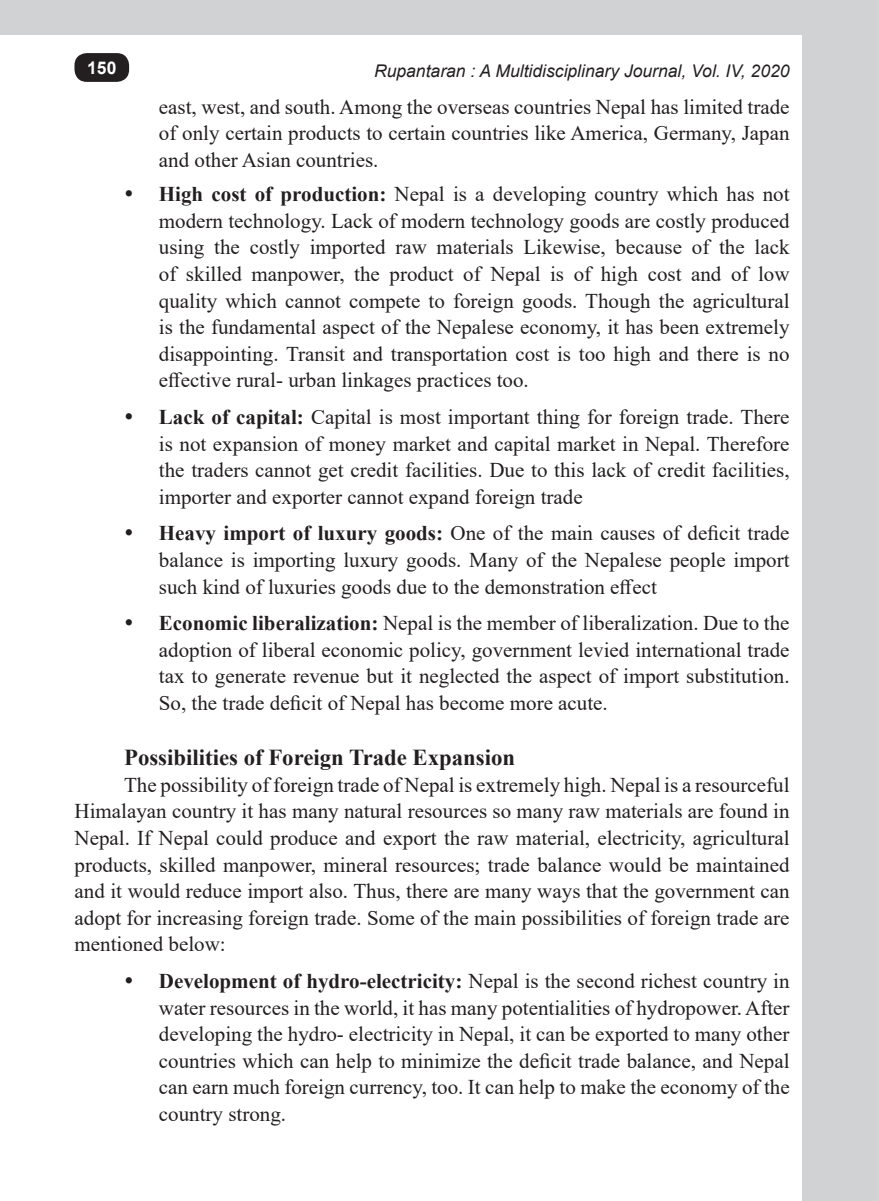
<style>
.page{position:relative;width:879px;height:1201px;background:#fff}
.page>*{position:absolute;margin:0;border:0;box-sizing:border-box;transform-origin:0 0}
.No_Spacing{font:700 22.75px "Times New Roman";color:#231f20}
.No_Spacing-2{font:21px/26.6px "Times New Roman";color:#231f20;text-align:justify}
.t1{font:italic 17.5px "Arial";color:#231f20}
.t2{font:700 17.5px "Arial";color:#fff}
.s1{font-weight:700}
</style>
<div class="page">
<div style="left:801px;top:0;width:77px;height:1200px;background:#d1d2d4"></div>
<div style="left:0;top:0;width:801px;height:35px;background:#d1d2d4"></div>
<div style="left:74px;top:53px;width:55px;height:29px;background:#231f20;border-radius:12px"></div>
<p class="t2" style="left:87px;top:56px;width:31px">150</p>
<p class="t1" style="left:374px;top:59px;width:417px">Rupantaran : A Multidisciplinary Journal, Vol. IV, 2020</p>
<p class="No_Spacing-2" style="left:159px;top:93px;width:632px">east, west, and south. Among the overseas countries Nepal has limited trade of only certain products to certain countries like America, Germany, Japan and other Asian countries.</p>
<p class="No_Spacing-2" style="left:159px;top:180px;width:632px;text-indent:-35px">• <span class="s1">High cost of production:</span> Nepal is a developing country which has not modern technology. Lack of modern technology goods are costly produced using the costly imported raw materials Likewise, because of the lack of skilled manpower, the product of Nepal is of high cost and of low quality which cannot compete to foreign goods. Though the agricultural is the fundamental aspect of the Nepalese economy, it has been extremely disappointing. Transit and transportation cost is too high and there is no effective rural- urban linkages practices too.</p>
<p class="No_Spacing-2" style="left:159px;top:403px;width:632px;text-indent:-35px">• <span class="s1">Lack of capital:</span> Capital is most important thing for foreign trade. There is not expansion of money market and capital market in Nepal. Therefore the traders cannot get credit facilities. Due to this lack of credit facilities, importer and exporter cannot expand foreign trade</p>
<p class="No_Spacing-2" style="left:159px;top:519px;width:632px;text-indent:-35px">• <span class="s1">Heavy import of luxury goods:</span> One of the main causes of deficit trade balance is importing luxury goods. Many of the Nepalese people import such kind of luxuries goods due to the demonstration effect</p>
<p class="No_Spacing-2" style="left:159px;top:609px;width:632px;text-indent:-35px">• <span class="s1">Economic liberalization:</span> Nepal is the member of liberalization. Due to the adoption of liberal economic policy, government levied international trade tax to generate revenue but it neglected the aspect of import substitution.<br>So, the trade deficit of Nepal has become more acute.</p>
<p class="No_Spacing" style="left:124px;top:742px;width:392px">Possibilities of Foreign Trade Expansion</p>
<p class="No_Spacing-2" style="left:74px;top:770px;width:716px;text-indent:50px">The possibility of foreign trade of Nepal is extremely high. Nepal is a resourceful Himalayan country it has many natural resources so many raw materials are found in Nepal. If Nepal could produce and export the raw material, electricity, agricultural products, skilled manpower, mineral resources; trade balance would be maintained and it would reduce import also. Thus, there are many ways that the government can adopt for increasing foreign trade. Some of the main possibilities of foreign trade are mentioned below:</p>
<p class="No_Spacing-2" style="left:159px;top:967px;width:632px;text-indent:-35px">• <span class="s1">Development of hydro-electricity:</span> Nepal is the second richest country in water resources in the world, it has many potentialities of hydropower. After developing the hydro- electricity in Nepal, it can be exported to many other countries which can help to minimize the deficit trade balance, and Nepal can earn much foreign currency, too. It can help to make the economy of the country strong.</p>
</div>
